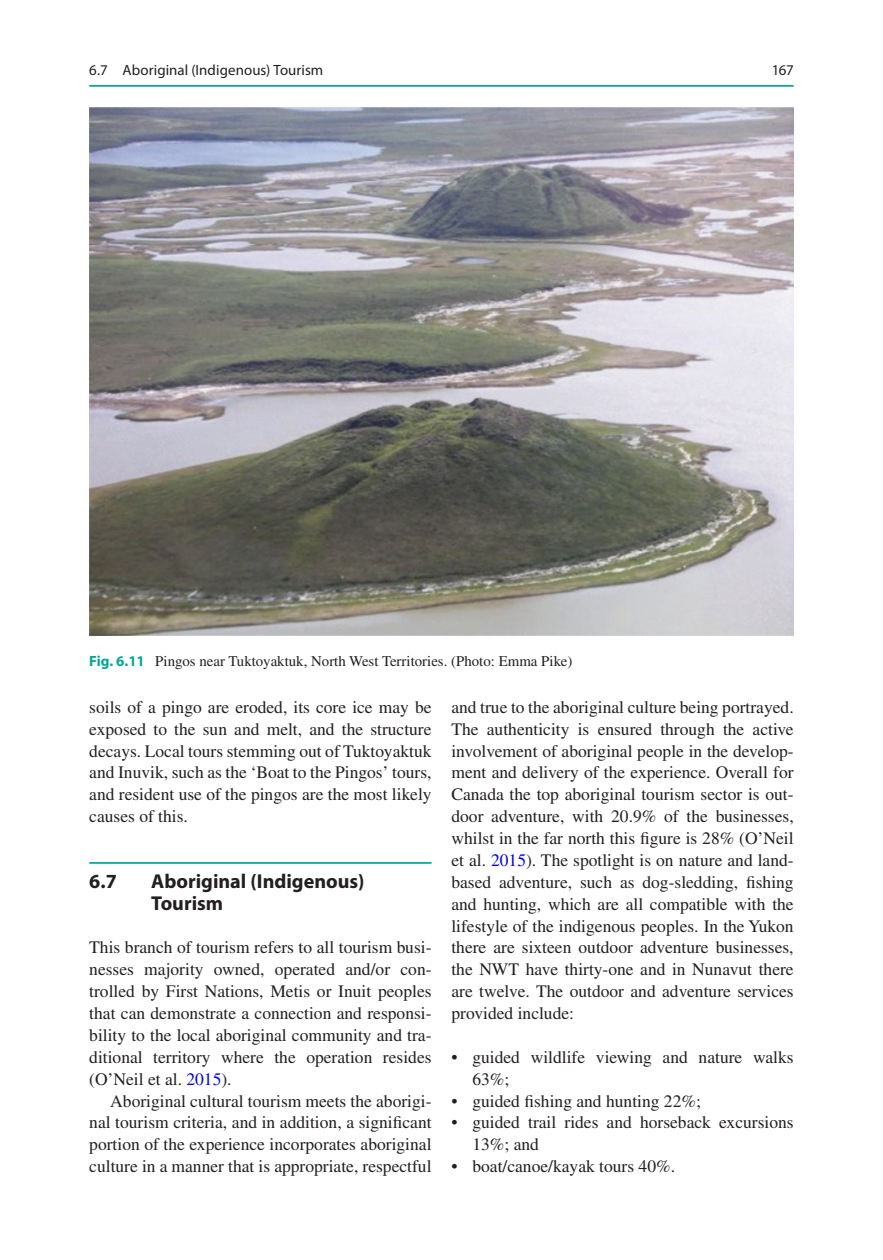
<style>
.page{position:relative;width:883px;height:1260px;background:#fff}
.page>*{position:absolute;margin:0;border:0;box-sizing:border-box;transform-origin:0 0}
.t1{font:700 20.12px/21.9px "Xtdgkt Myriad Pro";color:#231f20}
.t2{font:17.5px/21.9px "Sdpfkc Times LT Std";color:#231f20;text-align:justify}
.t3{font:14.88px "Sdpfkc Times LT Std";color:#231f20}
.t4{font:14.88px "Cnymrk Myriad Pro";letter-spacing:.005em;color:#231f20}
.s1{font-family:"Xtdgkt Myriad Pro";font-weight:700;color:#00a895}
.s2{color:#0000fa}
</style>
<div class="page">
<hr style="left:89px;top:862px;width:343px;height:2px;background:#00a895">
<img style="left:89px;top:107px;width:705px;height:528px">
<hr style="left:89px;top:85px;width:705px;height:2px;background:#00a895">
<p class="t4" style="left:89px;top:61px;width:236px">6.7 Aboriginal (Indigenous) Tourism</p>
<p class="t4" style="left:772px;top:61px;width:23px">167</p>
<p class="t3" style="left:89px;top:653px;width:485px"><span class="s1">Fig. 6.11</span> Pingos near Tuktoyaktuk, North West Territories. (Photo: Emma Pike)</p>
<p class="t2" style="left:89px;top:696px;width:344px">soils of a pingo are eroded, its core ice may be exposed to the sun and melt, and the structure decays. Local tours stemming out of Tuktoyaktuk and Inuvik, such as the ‘Boat to the Pingos’ tours, and resident use of the pingos are the most likely causes of this.</p>
<p class="t1" style="left:89px;top:869px;width:29px">6.7</p>
<p class="t1" style="left:151px;top:869px;width:215px">Aboriginal (Indigenous)<br>Tourism</p>
<p class="t2" style="left:89px;top:937px;width:344px">This branch of tourism refers to all tourism busi&shy;nesses majority owned, operated and/or con&shy;trolled by First Nations, Metis or Inuit peoples that can demonstrate a connection and responsi&shy;bility to the local aboriginal community and tra&shy;ditional territory where the operation resides (O’Neil et al. <span class="s2">2015</span>).</p>
<p class="t2" style="left:89px;top:1090px;width:344px;text-indent:21px">Aboriginal cultural tourism meets the aborigi&shy;nal tourism criteria, and in addition, a significant portion of the experience incorporates aboriginal culture in a manner that is appropriate, respectful</p>
<p class="t2" style="left:451px;top:696px;width:344px">and true to the aboriginal culture being portrayed.<br>The authenticity is ensured through the active involvement of aboriginal people in the develop&shy;ment and delivery of the experience. Overall for Canada the top aboriginal tourism sector is out&shy;door adventure, with 20.9% of the businesses, whilst in the far north this figure is 28% (O’Neil et al. <span class="s2">2015</span>). The spotlight is on nature and land&shy;based adventure, such as dog-sledding, fishing and hunting, which are all compatible with the lifestyle of the indigenous peoples. In the Yukon there are sixteen outdoor adventure businesses, the NWT have thirty-one and in Nunavut there are twelve. The outdoor and adventure services provided include:</p>
<p class="t2" style="left:472px;top:1046px;width:323px;text-indent:-21px">• guided wildlife viewing and nature walks<br>63%;</p>
<p class="t2" style="left:451px;top:1090px;width:251px">• guided fishing and hunting 22%;</p>
<p class="t2" style="left:472px;top:1112px;width:323px;text-indent:-21px">• guided trail rides and horseback excursions<br>13%; and</p>
<p class="t2" style="left:451px;top:1155px;width:225px">• boat/canoe/kayak tours 40%.</p>
</div>
